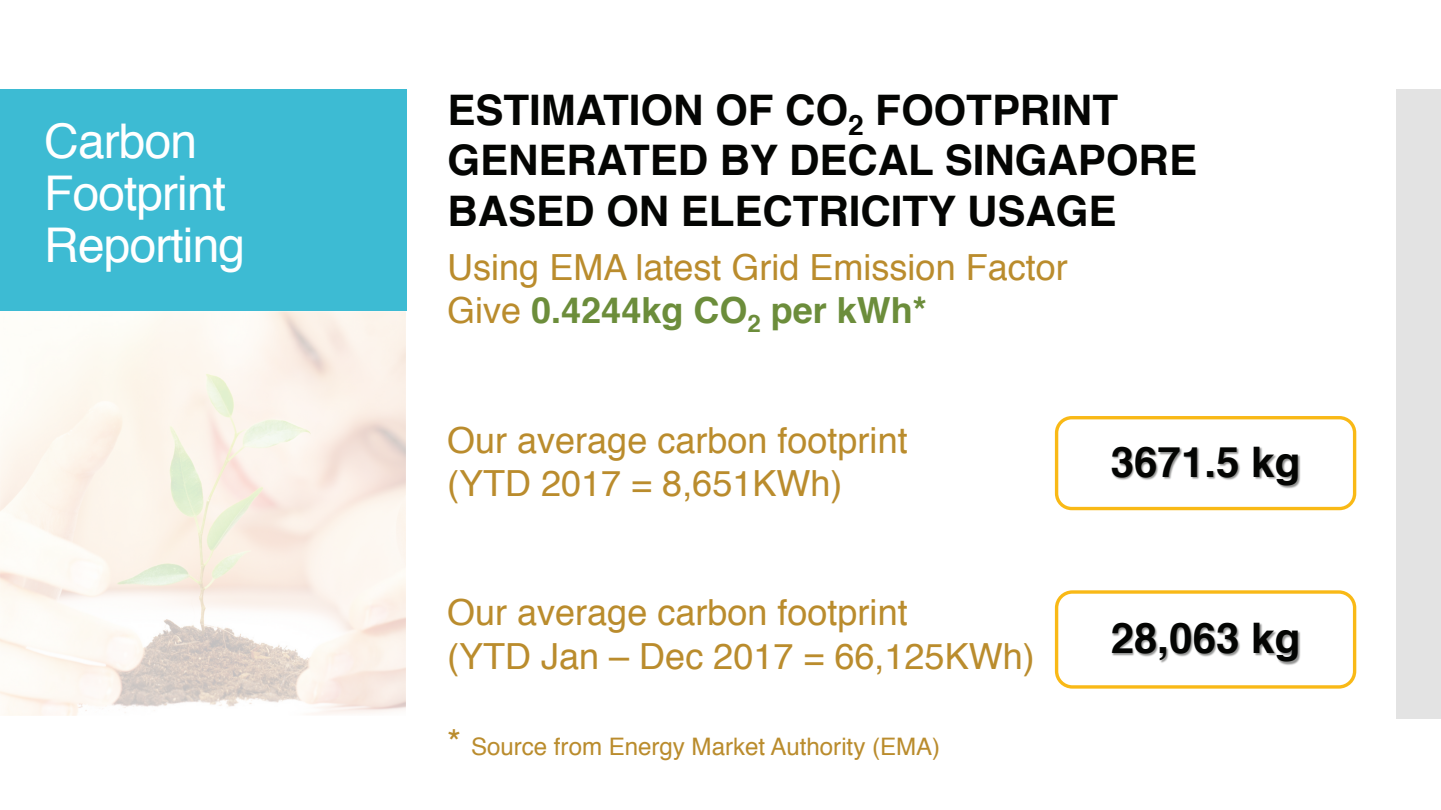
<style>
.page{position:relative;width:1441px;height:810px;background:#fff}
.page>*{position:absolute;margin:0;border:0;box-sizing:border-box;transform-origin:0 0}
.t1{font:47.85px/51.9px "Helvetica";letter-spacing:-.02em;color:#fff}
.t2{font:700 42.15px/50.4px "Helvetica";color:#040503}
.t3{font:36px/43.2px "Helvetica";color:#ba8c2d}
.t4{font:24.15px "Helvetica";letter-spacing:-.005em;color:#ba8c2d}
.s1{font-weight:700;color:#6c8d3b}
.s2{font-size:36px}
</style>
<div class="page">
<div style="left:0;top:90px;width:407px;height:629px;background:#3dbbd3"></div>
<div style="left:1396px;top:90px;width:44px;height:629px;background:#e3e3e3"></div>
<div style="left:1054px;top:416px;width:302px;height:94px;border:3px solid #f9b916;border-radius:15px"></div>
<img style="left:1084px;top:447px;width:245px;height:64px">
<div style="left:1054px;top:590px;width:302px;height:99px;border:3px solid #f9b916;border-radius:16px"></div>
<img style="left:1084px;top:623px;width:245px;height:66px">
<img style="left:1px;top:311px;width:404px;height:405px">
<h1 class="t1" style="left:44px;top:117px;width:202px">Carbon<br>Footprint<br>Reporting</h1>
<p class="t2" style="left:447px;top:85px;width:751px">ESTIMATION OF CO<sub>2</sub> FOOTPRINT<br>GENERATED BY DECAL SINGAPORE<br>BASED ON ELECTRICITY USAGE</p>
<p class="t3" style="left:447px;top:247px;width:622px">Using EMA latest Grid Emission Factor<br>Give <span class="s1">0.4244kg CO</span><sub>2</sub> <span class="s1">per kWh*</span></p>
<p class="t3" style="left:447px;top:419px;width:462px">Our average carbon footprint (YTD 2017 = 8,651KWh)</p>
<p class="t3" style="left:447px;top:592px;width:589px">Our average carbon footprint<br>(YTD Jan – Dec 2017 = 66,125KWh)</p>
<p class="t4" style="left:447px;top:728px;width:494px"><span class="s2">*</span> Source from Energy Market Authority (EMA)</p>
<p class="t2" style="left:1110px;top:437px;width:191px">3671.5 kg</p>
<p class="t2" style="left:1110px;top:614px;width:191px">28,063 kg</p>
</div>
